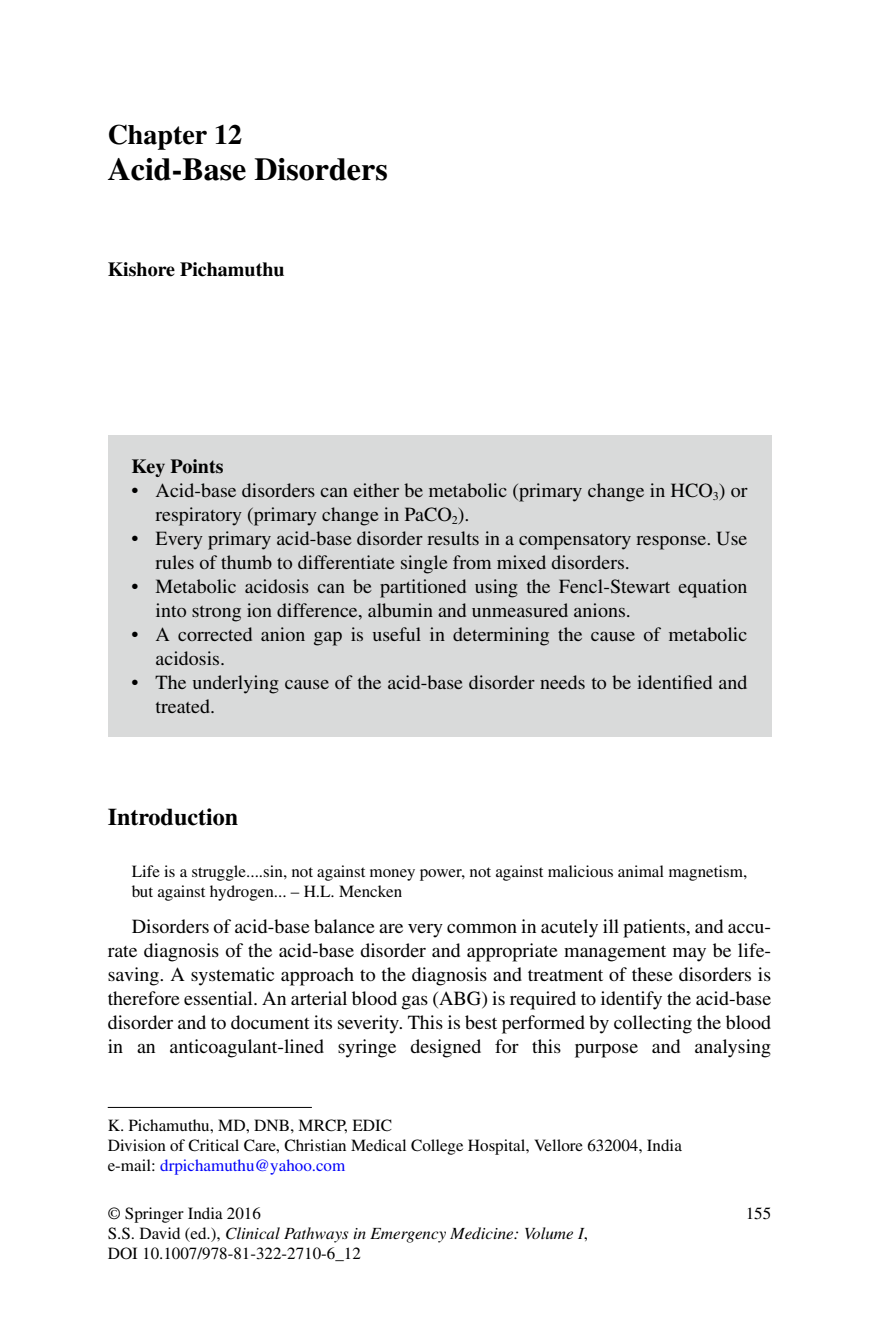
<style>
.page{position:relative;width:879px;height:1333px;background:#fff}
.page>*{position:absolute;margin:0;border:0;box-sizing:border-box;transform-origin:0 0}
.t1{font:700 32px "Wyvkvb Times";color:#000}
.t2{font:700 28px "Wyvkvb Times";color:#000}
.t3{font:700 24px "Wyvkvb Times";color:#000}
.t4{font:20px/24px "Hrpqfp Times";color:#000}
.t5{font:700 20px "Wyvkvb Times";color:#000}
.t6{font:17px/20px "Hrpqfp Times";color:#000}
.t7{font:italic 17px "Gcdyng Times";color:#000}
.s1{color:#0000fa}
.s2{font-family:"Hrpqfp Times";font-style:normal}
</style>
<div class="page">
<div style="left:108px;top:435px;width:663px;height:301px;background:#d9dada"></div>
<hr style="left:108px;top:1106px;width:204px;height:1px;background:#000">
<h2 class="t2" style="left:108px;top:125px;width:136px">Chapter 12</h2>
<h1 class="t1" style="left:108px;top:158px;width:281px">Acid-Base Disorders</h1>
<p class="t5" style="left:108px;top:262px;width:178px">Kishore Pichamuthu</p>
<p class="t5" style="left:132px;top:459px;width:93px">Key Points</p>
<p class="t4" style="left:156px;top:480px;width:593px;text-indent:-24px">• Acid-base disorders can either be metabolic (primary change in HCO <sub>3</sub> ) or respiratory (primary change in PaCO <sub>2</sub> ).</p>
<p class="t4" style="left:156px;top:528px;width:593px;text-indent:-24px">• Every primary acid-base disorder results in a compensatory response. Use rules of thumb to differentiate single from mixed disorders.</p>
<p class="t4" style="left:156px;top:576px;width:593px;text-indent:-24px">• Metabolic acidosis can be partitioned using the Fencl-Stewart equation into strong ion difference, albumin and unmeasured anions.</p>
<p class="t4" style="left:156px;top:624px;width:593px;text-indent:-24px">• A corrected anion gap is useful in determining the cause of metabolic acidosis.</p>
<p class="t4" style="left:156px;top:672px;width:593px;text-indent:-24px">• The underlying cause of the acid-base disorder needs to be identified and treated.</p>
<p class="t3" style="left:108px;top:807px;width:132px">Introduction</p>
<p class="t6" style="left:132px;top:862px;width:617px">Life is a struggle....sin, not against money power, not against malicious animal magnetism, but against hydrogen... – H.L. Mencken</p>
<p class="t4" style="left:108px;top:915px;width:665px;text-align:justify;text-indent:24px">Disorders of acid-base balance are very common in acutely ill patients, and accu&shy;rate diagnosis of the acid-base disorder and appropriate management may be life&shy;saving. A systematic approach to the diagnosis and treatment of these disorders is therefore essential. An arterial blood gas (ABG) is required to identify the acid-base disorder and to document its severity. This is best performed by collecting the blood in an anticoagulant-lined syringe designed for this purpose and analysing</p>
<p class="t6" style="left:108px;top:1117px;width:575px">K. Pichamuthu , MD, DNB, MRCP, EDIC<br>Division of Critical Care , Christian Medical College Hospital , Vellore 632004 , India e-mail: <span class="s1">drpichamuthu@yahoo.com</span></p>
<p class="t6" style="left:108px;top:1204px;width:155px">© Springer India 2016</p>
<p class="t6" style="left:746px;top:1204px;width:27px">155</p>
<p class="t7" style="left:108px;top:1227px;width:482px"><span class="s2">S.S. David (ed.),</span> Clinical Pathways in Emergency Medicine: Volume I<span class="s2">,</span></p>
<p class="t6" style="left:108px;top:1244px;width:255px">DOI 10.1007/978-81-322-2710-6_12</p>
</div>
